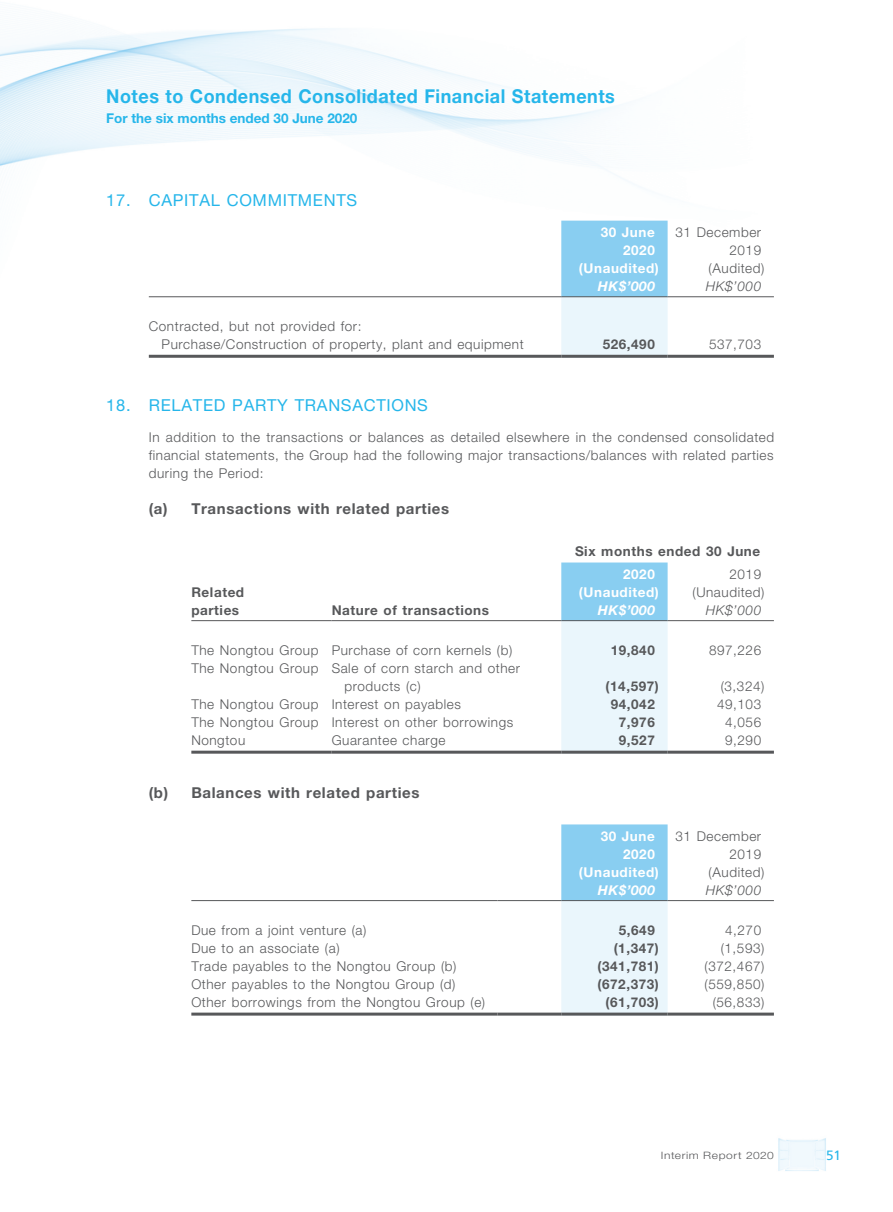
<style>
.page{position:relative;width:893px;height:1212px;background:#fff}
.page>*{position:absolute;margin:0;border:0;box-sizing:border-box;transform-origin:0 0}
.t1{font:700 19.2px "Helvetica Neue";letter-spacing:.03em;color:#26b6ea;scale:.94 1}
.t2{font:16.5px "Helvetica Neue";letter-spacing:.04em;color:#26b6ea}
.t3{font:700 15px "Helvetica Neue";letter-spacing:.04em;color:#57585a}
.t4{font:300 13.5px/18px "Helvetica Neue";letter-spacing:.04em;color:#57585a}
.t5{font:700 13.5px "Helvetica Neue";letter-spacing:.04em;color:#57585a}
.t6{font:700 13.5px "Helvetica Neue";letter-spacing:.04em;color:#fff}
.t7{font:700 13.5px "Helvetica Neue";color:#26b6ea}
.t8{font:italic 700 13.5px "Helvetica Neue";letter-spacing:.04em;color:#fff}
.t9{font:italic 300 13.5px "Helvetica Neue";letter-spacing:.04em;color:#57585a}
.t10{font:13.5px "Frutiger";color:#26b6ea}
.t11{font:300 10.2px "Helvetica Neue";letter-spacing:.045em;color:#57585a;scale:1.18 1}
</style>
<div class="page">
<img style="left:0;top:28px;width:774px;height:874px">
<img style="left:778px;top:1138px;width:48px;height:33px">
<svg style="left:561px;top:221px;width:107px;height:134px;background:#b3dff5"></svg>
<hr style="left:149px;top:296px;width:412px;height:1px;background:#57585a">
<hr style="left:561px;top:296px;width:107px;height:1px;background:#57585a">
<hr style="left:668px;top:296px;width:106px;height:1px;background:#57585a">
<hr style="left:149px;top:355px;width:412px;height:3px;background:#57585a">
<hr style="left:561px;top:355px;width:107px;height:3px;background:#57585a">
<hr style="left:668px;top:355px;width:106px;height:3px;background:#57585a">
<svg style="left:561px;top:562px;width:107px;height:189px;background:#cce9f8"></svg>
<hr style="left:191px;top:620px;width:141px;height:1px;background:#57585a">
<hr style="left:332px;top:620px;width:229px;height:1px;background:#57585a">
<hr style="left:561px;top:620px;width:107px;height:1px;background:#57585a">
<hr style="left:668px;top:620px;width:106px;height:1px;background:#57585a">
<hr style="left:191px;top:751px;width:141px;height:3px;background:#57585a">
<hr style="left:332px;top:751px;width:229px;height:3px;background:#57585a">
<hr style="left:561px;top:751px;width:107px;height:3px;background:#57585a">
<hr style="left:668px;top:751px;width:106px;height:3px;background:#57585a">
<svg style="left:561px;top:824px;width:107px;height:188px;background:#c3e5f7"></svg>
<hr style="left:191px;top:900px;width:306px;height:1px;background:#57585a">
<hr style="left:497px;top:900px;width:64px;height:1px;background:#57585a">
<hr style="left:561px;top:900px;width:107px;height:1px;background:#57585a">
<hr style="left:668px;top:900px;width:106px;height:1px;background:#57585a">
<hr style="left:191px;top:1012px;width:306px;height:3px;background:#57585a">
<hr style="left:497px;top:1012px;width:64px;height:3px;background:#57585a">
<hr style="left:561px;top:1012px;width:107px;height:3px;background:#57585a">
<hr style="left:668px;top:1012px;width:106px;height:3px;background:#57585a">
<h1 class="t1" style="left:106px;top:84px;width:542px">Notes to Condensed Consolidated Financial Statements</h1>
<p class="t7" style="left:106px;top:110px;width:253px">For the six months ended 30 June 2020</p>
<p class="t2" style="left:106px;top:190px;width:66px">17. Capital</p>
<p class="t2" style="left:227px;top:190px;width:132px">COMMITMENTS</p>
<p class="t4" style="left:162px;top:317px;width:364px;text-indent:-13px">Contracted, but not provided for:<br>Purchase/Construction of property, plant and equipment</p>
<p class="t6" style="left:601px;top:224px;width:56px">30 June</p>
<p class="t4" style="left:675px;top:223px;width:87px">31 December</p>
<p class="t6" style="left:623px;top:241px;width:33px">2020</p>
<p class="t4" style="left:729px;top:241px;width:33px">2019</p>
<p class="t6" style="left:579px;top:259px;width:81px">(Unaudited)</p>
<p class="t4" style="left:709px;top:259px;width:57px">(Audited)</p>
<p class="t8" style="left:598px;top:277px;width:58px">HK$’000</p>
<p class="t9" style="left:706px;top:278px;width:57px">HK$’000</p>
<p class="t5" style="left:603px;top:336px;width:54px">526,490</p>
<p class="t4" style="left:709px;top:335px;width:54px">537,703</p>
<p class="t2" style="left:106px;top:395px;width:323px">18. RELATED PARTY TRANSACTIONS</p>
<p class="t4" style="left:149px;top:428px;width:627px;text-align:justify">In addition to the transactions or balances as detailed elsewhere in the condensed consolidated financial statements, the Group had the following major transactions/balances with related parties during the Period:</p>
<p class="t3" style="left:149px;top:499px;width:302px">(a) Transactions with related parties</p>
<p class="t5" style="left:575px;top:543px;width:187px">Six months ended 30 June</p>
<p class="t6" style="left:623px;top:565px;width:33px">2020</p>
<p class="t4" style="left:729px;top:564px;width:33px">2019</p>
<p class="t5" style="left:191px;top:583px;width:54px">Related</p>
<p class="t6" style="left:579px;top:583px;width:81px">(Unaudited)</p>
<p class="t4" style="left:692px;top:582px;width:73px">(Unaudited)</p>
<p class="t5" style="left:191px;top:601px;width:49px">parties</p>
<p class="t5" style="left:332px;top:601px;width:159px">Nature of transactions</p>
<p class="t8" style="left:598px;top:601px;width:58px">HK$’000</p>
<p class="t9" style="left:706px;top:602px;width:57px">HK$’000</p>
<p class="t4" style="left:191px;top:641px;width:322px">The Nongtou Group Purchase of corn kernels (b)</p>
<p class="t5" style="left:611px;top:642px;width:46px">19,840</p>
<p class="t4" style="left:709px;top:641px;width:54px">897,226</p>
<p class="t4" style="left:344px;top:659px;width:177px;text-indent:-153px">The Nongtou Group Sale of corn starch and other products (c)</p>
<p class="t5" style="left:606px;top:678px;width:55px">(14,597)</p>
<p class="t4" style="left:721px;top:677px;width:45px">(3,324)</p>
<p class="t4" style="left:191px;top:695px;width:271px">The Nongtou Group Interest on payables</p>
<p class="t5" style="left:611px;top:696px;width:46px">94,042</p>
<p class="t4" style="left:717px;top:695px;width:46px">49,103</p>
<p class="t4" style="left:191px;top:713px;width:323px">The Nongtou Group Interest on other borrowings</p>
<p class="t5" style="left:619px;top:714px;width:38px">7,976</p>
<p class="t4" style="left:725px;top:713px;width:38px">4,056</p>
<p class="t4" style="left:191px;top:731px;width:55px">Nongtou</p>
<p class="t4" style="left:332px;top:731px;width:115px">Guarantee charge</p>
<p class="t5" style="left:619px;top:732px;width:38px">9,527</p>
<p class="t4" style="left:725px;top:731px;width:38px">9,290</p>
<p class="t3" style="left:149px;top:783px;width:272px">(b) Balances with related parties</p>
<p class="t6" style="left:601px;top:827px;width:56px">30 June</p>
<p class="t4" style="left:675px;top:826px;width:87px">31 December</p>
<p class="t6" style="left:623px;top:845px;width:33px">2020</p>
<p class="t4" style="left:729px;top:844px;width:33px">2019</p>
<p class="t6" style="left:579px;top:863px;width:81px">(Unaudited)</p>
<p class="t4" style="left:709px;top:862px;width:57px">(Audited)</p>
<p class="t8" style="left:598px;top:881px;width:58px">HK$’000</p>
<p class="t9" style="left:706px;top:882px;width:57px">HK$’000</p>
<p class="t4" style="left:191px;top:921px;width:177px">Due from a joint venture (a)</p>
<p class="t5" style="left:619px;top:922px;width:38px">5,649</p>
<p class="t4" style="left:725px;top:921px;width:38px">4,270</p>
<p class="t4" style="left:191px;top:939px;width:150px">Due to an associate (a)</p>
<p class="t5" style="left:614px;top:940px;width:47px">(1,347)</p>
<p class="t4" style="left:721px;top:939px;width:45px">(1,593)</p>
<p class="t4" style="left:191px;top:957px;width:267px">Trade payables to the Nongtou Group (b)</p>
<p class="t5" style="left:598px;top:958px;width:63px">(341,781)</p>
<p class="t4" style="left:705px;top:957px;width:61px">(372,467)</p>
<p class="t4" style="left:191px;top:975px;width:266px">Other payables to the Nongtou Group (d)</p>
<p class="t5" style="left:598px;top:976px;width:63px">(672,373)</p>
<p class="t4" style="left:705px;top:975px;width:61px">(559,850)</p>
<p class="t4" style="left:191px;top:993px;width:295px">Other borrowings from the Nongtou Group (e)</p>
<p class="t5" style="left:606px;top:994px;width:55px">(61,703)</p>
<p class="t4" style="left:713px;top:993px;width:53px">(56,833)</p>
<p class="t11" style="left:661px;top:1149px;width:97px">Interim Report 2020</p>
<p class="t10" style="left:826px;top:1147px;width:16px">51</p>
</div>
